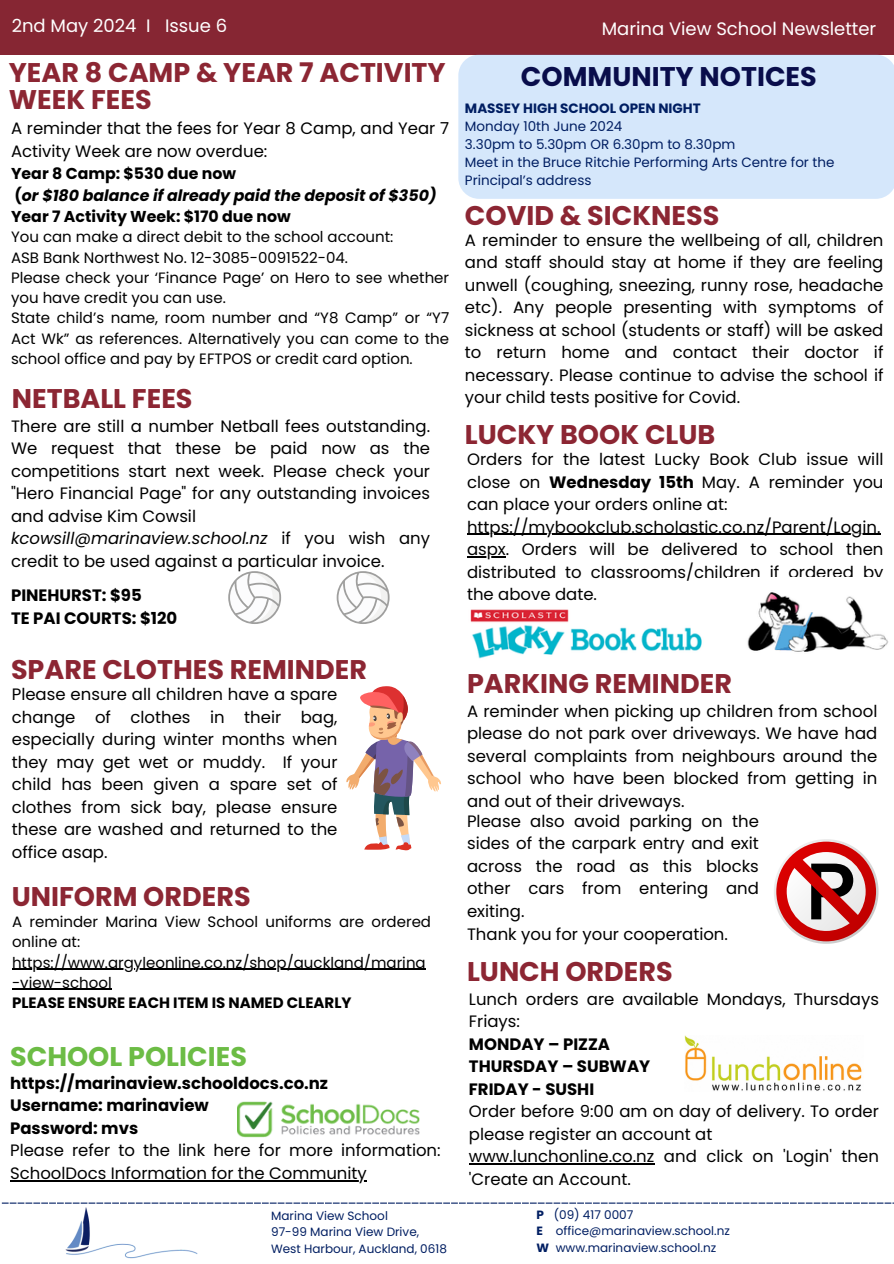
<style>
.page{position:relative;width:894px;height:1264px;background:#fff}
.page>*{position:absolute;margin:0;border:0;box-sizing:border-box;transform-origin:0 0}
.t1{font:700 27px/27px "Poppins";color:#8c2633}
.t2{font:700 27px "Poppins";color:#090d4b}
.t3{font:700 27px "Poppins";color:#6cbc45}
.t4{font:18px "Poppins";color:#fff}
.t5{font:16.5px/22.5px "Poppins";color:#000;text-align:justify}
.t6{font:700 16.5px/22.5px "Poppins";color:#000}
.t7{font:700 15.75px/21.3px "Poppins";color:#000}
.t8{font:15px/20.2px "Poppins";color:#000}
.t9{font:13.5px/18px "Poppins";color:#001e62}
.t10{font:12px "Poppins";color:#001e62}
.s1{font-style:italic}
.s2{font-weight:700}
.s3{font-weight:400}
</style>
<div class="page">
<div style="left:0;top:0;width:893px;height:55px;background:#862633"></div>
<div style="left:458px;top:55px;width:435px;height:144px;background:#d5e7fb"></div>
<hr style="left:10px;top:1179px;width:357px;height:2px;background:#000">
<img style="left:237px;top:1101px;width:182px;height:37px">
<img style="left:55px;top:1203px;width:152px;height:56px">
<svg style="left:2px;top:1202px;width:891px;height:1px"></svg>
<svg style="left:336px;top:571px;width:53px;height:53px"></svg>
<svg style="left:228px;top:571px;width:53px;height:53px"></svg>
<svg style="left:774px;top:839px;width:104px;height:104px"></svg>
<svg style="left:346px;top:686px;width:95px;height:165px"></svg>
<hr style="left:469px;top:1163px;width:185px;height:1px;background:#000">
<img style="left:684px;top:1035px;width:178px;height:56px">
<hr style="left:467px;top:534px;width:413px;height:1px;background:#000">
<hr style="left:467px;top:556px;width:38px;height:1px;background:#000">
<img style="left:747px;top:592px;width:142px;height:60px">
<img style="left:470px;top:609px;width:232px;height:50px">
<hr style="left:12px;top:968px;width:413px;height:1px;background:#000">
<hr style="left:12px;top:988px;width:100px;height:2px;background:#000">
<h1 class="t4" style="left:12px;top:13px;width:217px">2nd May 2024 I Issue 6</h1>
<h4 class="t4" style="left:601px;top:16px;width:276px">Marina View School Newsletter</h4>
<p class="t1" style="left:9px;top:59px;width:438px">YEAR 8 CAMP &amp; YEAR 7 ACTIVITY<br>WEEK FEES</p>
<h1 class="t5" style="left:11px;top:117px;width:439px">A reminder that the fees for Year 8 Camp, and Year 7<br>Activity Week are now overdue:</h1>
<h1 class="t7" style="left:11px;top:163px;width:427px">Year 8 Camp: $530 due now<br>(<span class="s1">or $180 balance if already paid the deposit of $350)<br></span>Year 7 Activity Week: $170 due now</h1>
<h1 class="t8" style="left:11px;top:227px;width:439px">You can make a direct debit to the school account:<br>ASB Bank Northwest No. 12-3085-0091522-04.<br>Please check your ‘Finance Page’ on Hero to see whether you have credit you can use.<br>State child’s name, room number and “Y8 Camp” or “Y7<br>Act Wk” as references. Alternatively you can come to the school office and pay by EFTPOS or credit card option.</h1>
<p class="t1" style="left:12px;top:385px;width:182px">NETBALL FEES</p>
<p class="t5" style="left:11px;top:415px;width:420px;text-align:left">There are still a number Netball fees outstanding.<br>We request that these be paid now as the competitions start next week. Please check your "Hero Financial Page" for any outstanding invoices and advise Kim Cowsil <span class="s1">kcowsill@marinaview.school.nz</span> if you wish any credit to be used against a particular invoice.</p>
<h3 class="t6" style="left:11px;top:584px;width:168px">PINEHURST: $95<br>TE PAI COURTS: $120</h3>
<h3 class="t1" style="left:11px;top:655px;width:357px">SPARE CLOTHES REMINDER</h3>
<p class="t5" style="left:12px;top:683px;width:327px">Please ensure all children have a spare change of clothes in their bag, especially during winter months when they may get wet or muddy. If your child has been given a spare set of clothes from sick bay, please ensure these are washed and returned to the office asap.</p>
<p class="t1" style="left:12px;top:883px;width:240px">UNIFORM ORDERS</p>
<p class="t8" style="left:12px;top:911px;width:420px">A reminder Marina View School uniforms are ordered online at:</p>
<p class="t8" style="left:12px;top:952px;width:415px">https://www.argyleonline.co.nz/shop/auckland/marina -view-school<br><span class="s2">PLEASE ENSURE EACH ITEM IS NAMED CLEARLY</span></p>
<h1 class="t3" style="left:10px;top:1037px;width:238px">SCHOOL POLICIES</h1>
<h3 class="t6" style="left:10px;top:1071px;width:432px">https://marinaview.schooldocs.co.nz<br>Username: marinaview<br>Password: mvs<br><span class="s3">Please refer to the link here for more information:</span></h3>
<h3 class="t5" style="left:10px;top:1161px;width:358px">SchoolDocs Information for the Community</h3>
<h1 class="t10" style="left:271px;top:1207px;width:118px">Marina View School</h1>
<h3 class="t10" style="left:271px;top:1223px;width:149px">97-99 Marina View Drive,</h3>
<h2 class="t10" style="left:271px;top:1240px;width:177px">West Harbour, Auckland, 0618</h2>
<h3 class="t2" style="left:520px;top:58px;width:297px">COMMUNITY NOTICES</h3>
<h1 class="t9" style="left:465px;top:99px;width:371px"><span class="s2">MASSEY HIGH SCHOOL OPEN NIGHT<br></span>Monday 10th June 2024<br>3.30pm to 5.30pm OR 6.30pm to 8.30pm<br>Meet in the Bruce Ritchie Performing Arts Centre for the<br>Principal’s address</h1>
<h1 class="t1" style="left:465px;top:202px;width:256px">COVID &amp; SICKNESS</h1>
<h5 class="t5" style="left:465px;top:228px;width:420px">A reminder to ensure the wellbeing of all, children and staff should stay at home if they are feeling unwell (coughing, sneezing, runny rose, headache etc). Any people presenting with symptoms of sickness at school (students or staff) will be asked to return home and contact their doctor if necessary. Please continue to advise the school if your child tests positive for Covid.</h5>
<h1 class="t1" style="left:465px;top:420px;width:252px">LUCKY BOOK CLUB</h1>
<h3 class="t5" style="left:467px;top:448px;width:418px">Orders for the latest Lucky Book Club issue will close on <span class="s2">Wednesday 15th</span> May. A reminder you can place your orders online at:</h3>
<p class="t5" style="left:467px;top:515px;width:415px">https://mybookclub.scholastic.co.nz/Parent/Login.</p>
<p class="t5" style="left:467px;top:538px;width:418px">aspx. Orders will be delivered to school then distributed to classrooms/children if ordered by the above date.</p>
<h3 class="t1" style="left:467px;top:670px;width:266px">PARKING REMINDER</h3>
<h1 class="t5" style="left:467px;top:699px;width:412px">A reminder when picking up children from school please do not park over driveways. We have had several complaints from neighbours around the school who have been blocked from getting in and out of their driveways.</h1>
<p class="t5" style="left:467px;top:810px;width:293px;text-align:left">Please also avoid parking on the sides of the carpark entry and exit across the road as this blocks other cars from entering and exiting.<br>Thank you for your cooperation.</p>
<h3 class="t1" style="left:467px;top:958px;width:207px">LUNCH ORDERS</h3>
<h3 class="t5" style="left:469px;top:987px;width:411px;text-align:left">Lunch orders are available Mondays, Thursdays<br>Friays:<br><span class="s2">MONDAY – PIZZA<br>THURSDAY – SUBWAY<br>FRIDAY - SUSHI<br></span>Order before 9:00 am on day of delivery. To order please register an account at www.lunchonline.co.nz and click on 'Login' then 'Create an Account.</h3>
<p class="t10" style="left:536px;top:1206px;width:98px"><span class="s2">P</span> (09) 417 0007</p>
<p class="t10" style="left:536px;top:1222px;width:195px"><span class="s2">E</span> office@marinaview.school.nz</p>
<h1 class="t10" style="left:536px;top:1239px;width:181px"><span class="s2">W</span> www.marinaview.school.nz</h1>
</div>
